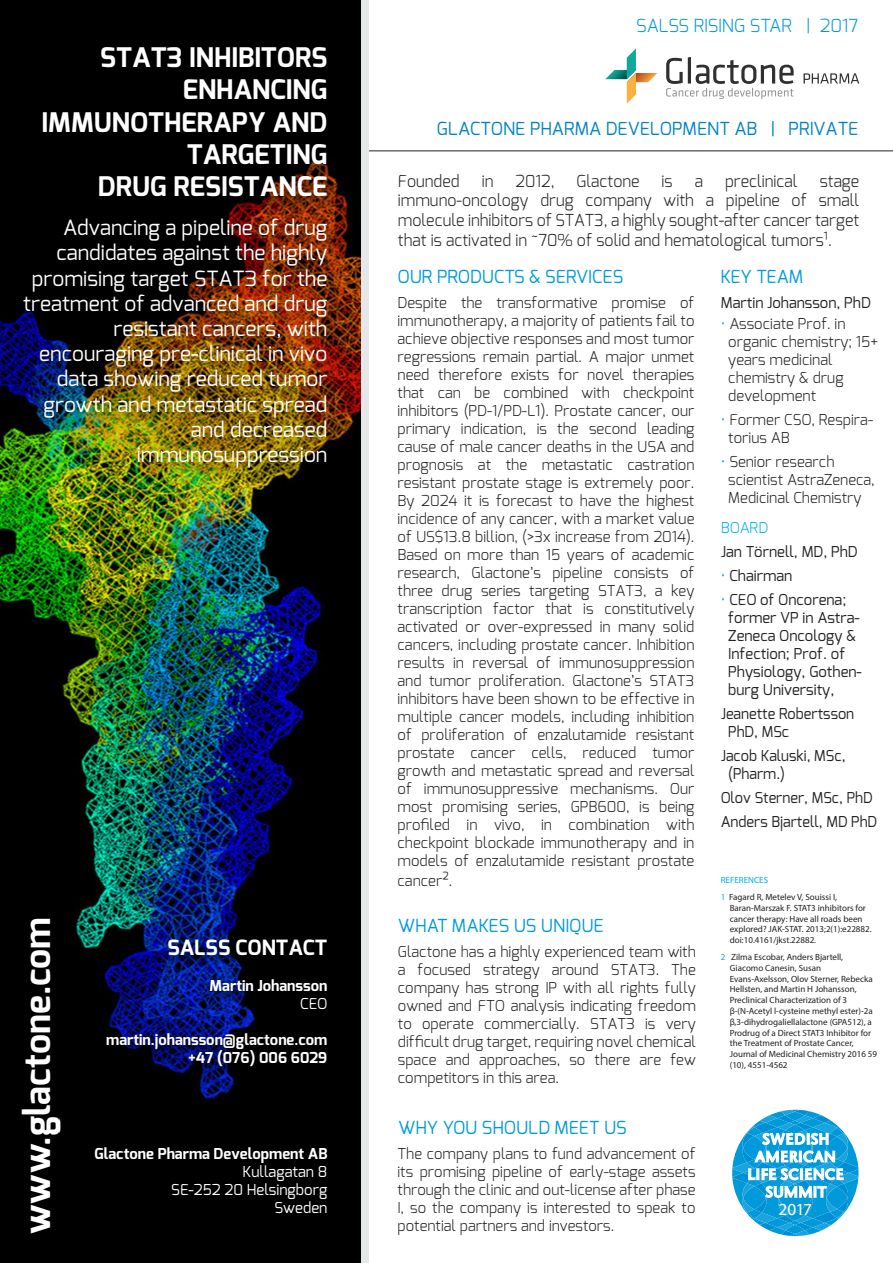
<style>
.page{position:relative;width:893px;height:1263px;background:#fff}
.page>*{position:absolute;margin:0;border:0;box-sizing:border-box;transform-origin:0 0}
.t1{font:700 36px "Exo";letter-spacing:.005em;color:#fff}
.t2{font:700 27px/32.4px "Exo";color:#fff;text-align:right}
.t3{font:21px/25.2px "Exo";color:#fff;text-align:right}
.t4{font:700 21px "Exo";color:#fff}
.t5{font:18px "Exo";color:#009adb}
.t6{font:18px "Exo";color:#0082c2}
.t7{font:300 18px "Exo";letter-spacing:-.005em;color:#009adb}
.t8{font:16.65px "Myriad Web Pro";color:#fff}
.t9{font:300 16.5px/19.8px "Exo";color:#231f20;text-align:justify}
.t10{font:300 15px/18px "Exo";color:#231f20;text-align:justify}
.t11{font:15px/18px "Exo";color:#231f20}
.t12{font:700 15px/18px "Exo";color:#fff;text-align:right}
.t13{font:15px/18px "Exo";color:#fff;text-align:right}
.t14{font:300 15px "Exo";color:#00aeef}
.t15{font:9px/10.8px "Myriad Pro";color:#231f20}
.s1{font-size:16.5px}
.s2{color:#24aae1}
.s3{font-weight:300;color:#24aae1}
.s4{color:#00aeef}
</style>
<div class="page">
<img style="left:0;top:0;width:361px;height:1263px">
<hr style="left:361px;top:151px;width:532px;height:1px;background:#231f20">
<div style="left:361px;top:0;width:8px;height:1263px;background:#e6e7e9"></div>
<svg style="left:732px;top:1110px;width:126px;height:126px"></svg>
<div style="left:11px;top:33px;width:350px;height:199px;background:#000"></div>
<div style="left:59px;top:1151px;width:289px;height:101px;background:#000"></div>
<img style="left:0;top:206px;width:360px;height:312px">
<img style="left:59px;top:928px;width:289px;height:223px">
<svg style="left:605px;top:48px;width:52px;height:56px"></svg>
<svg style="left:804px;top:73px;width:55px;height:11px"></svg>
<svg style="left:666px;top:57px;width:128px;height:42px"></svg>
<h2 class="t2" style="left:42px;top:41px;width:287px">STAT3 INHIBITORS<br>ENHANCING<br>IMMUNOTHERAPY AND<br>TARGETING<br>DRUG RESISTANCE</h2>
<p class="t3" style="left:23px;top:215px;width:306px">Advancing a pipeline of drug candidates against the highly promising target STAT3 for the treatment of advanced and drug resistant cancers, with encouraging pre-clinical in vivo data showing reduced tumor growth and metastatic spread and decreased immunosuppression</p>
<h1 class="t1" style="left:14px;top:1234px;width:319px;rotate:-90deg">www.glactone.com</h1>
<h3 class="t4" style="left:167px;top:934px;width:162px">SALSS CONTACT</h3>
<p class="t12" style="left:210px;top:977px;width:119px">Martin Johansson</p>
<p class="t13" style="left:300px;top:995px;width:29px">CEO</p>
<p class="t12" style="left:106px;top:1031px;width:223px">martin.johansson@glactone.com +47 (076) 006 6029</p>
<p class="t12" style="left:95px;top:1144px;width:234px">Glactone Pharma Development AB</p>
<p class="t13" style="left:171px;top:1162px;width:158px">Kullagatan 8<br>SE-252 20 Helsingborg<br>Sweden</p>
<p class="t7" style="left:636px;top:14px;width:223px">SALSS RISING STAR | 2017</p>
<p class="t6" style="left:437px;top:117px;width:423px">GLACTONE PHARMA DEVELOPMENT AB | PRIVATE</p>
<p class="t9" style="left:398px;top:171px;width:63px">Founded</p>
<p class="t9" style="left:482px;top:171px;width:13px">in</p>
<p class="t9" style="left:515px;top:171px;width:41px">2012,</p>
<p class="t9" style="left:576px;top:171px;width:65px">Glactone</p>
<p class="t9" style="left:662px;top:171px;width:13px">is</p>
<p class="t9" style="left:695px;top:171px;width:10px">a</p>
<p class="t9" style="left:725px;top:171px;width:74px">preclinical</p>
<p class="t9" style="left:398px;top:171px;width:463px;text-indent:422px">stage immuno-oncology drug company with a pipeline of small molecule inhibitors of STAT3, a highly sought-after cancer target that is activated in ~70% of solid and hematological tumors¹.</p>
<p class="t5" style="left:398px;top:265px;width:227px">OUR PRODUCTS &amp; SERVICES</p>
<p class="t5" style="left:720px;top:265px;width:84px">KEY TEAM</p>
<p class="t10" style="left:398px;top:293px;width:298px">Despite the transformative promise of immunotherapy, a majority of patients fail to achieve objective responses and most tumor regressions remain partial. A major unmet need therefore exists for novel therapies that can be combined with checkpoint inhibitors (PD-1/PD-L1). Prostate cancer, our primary indication, is the second leading cause of male cancer deaths in the USA and prognosis at the metastatic castration resistant prostate stage is extremely poor.<br>By 2024 it is forecast to have the highest incidence of any cancer, with a market value of US$13.8 billion, (&gt;3x increase from 2014).<br>Based on more than 15 years of academic research, Glactone’s pipeline consists of three drug series targeting STAT3, a key transcription factor that is constitutively activated or over-expressed in many solid cancers, including prostate cancer. Inhibition results in reversal of immunosuppression and tumor proliferation. Glactone’s STAT3 inhibitors have been shown to be effective in multiple cancer models, including inhibition of proliferation of enzalutamide resistant prostate cancer cells, reduced tumor growth and metastatic spread and reversal of immunosuppressive mechanisms. Our most promising series, GPB600, is being profiled in vivo, in combination with checkpoint blockade immunotherapy and in models of enzalutamide resistant prostate</p>
<p class="t10" style="left:398px;top:871px;width:56px">cancer<span class="s1">²</span>.</p>
<p class="t5" style="left:398px;top:913px;width:207px">WHAT MAKES US UNIQUE</p>
<p class="t10" style="left:398px;top:943px;width:300px">Glactone has a highly experienced team with a focused strategy around STAT3. The company has strong IP with all rights fully owned and FTO analysis indicating freedom to operate commercially. STAT3 is very difficult drug target, requiring novel chemical space and approaches, so there are few competitors in this area.</p>
<p class="t5" style="left:398px;top:1116px;width:230px">WHY YOU SHOULD MEET US</p>
<p class="t10" style="left:398px;top:1145px;width:300px">The company plans to fund advancement of its promising pipeline of early-stage assets through the clinic and out-license after phase I, so the company is interested to speak to potential partners and investors.</p>
<p class="t11" style="left:721px;top:293px;width:151px">Martin Johansson, PhD</p>
<p class="t10" style="left:728px;top:314px;width:151px;text-align:left;text-indent:-8px"><span class="s2">•</span> Associate Prof. in organic chemistry; 15+ years medicinal chemistry &amp; drug development</p>
<p class="t10" style="left:728px;top:410px;width:146px;text-indent:-8px"><span class="s2">•</span> Former CSO, Respira&shy;torius AB</p>
<p class="t10" style="left:728px;top:452px;width:148px;text-align:left;text-indent:-8px"><span class="s2">•</span> Senior research scientist AstraZeneca,<br>Medicinal Chemistry</p>
<p class="t14" style="left:721px;top:518px;width:49px">BOARD</p>
<p class="t11" style="left:721px;top:542px;width:138px">Jan Törnell, MD, PhD</p>
<p class="t11" style="left:721px;top:566px;width:73px"><span class="s3">•</span> Chairman</p>
<p class="t11" style="left:728px;top:590px;width:135px;text-indent:-8px"><span class="s3">•</span> CEO of Oncorena; former VP in Astra-<br>Zeneca Oncology &amp;<br>Infection; Prof. of<br>Physiology, Gothen&shy;burg University,</p>
<p class="t11" style="left:728px;top:704px;width:127px;text-indent:-7px">Jeanette Robertsson<br>PhD, MSc</p>
<p class="t11" style="left:728px;top:746px;width:119px;text-indent:-7px">Jacob Kaluski, MSc, (Pharm.)</p>
<p class="t11" style="left:721px;top:785px;width:158px;line-height:24px">Olov Sterner, MSc, PhD<br>Anders Bjartell, MD PhD</p>
<p class="t15" style="left:721px;top:872px;width:118px;line-height:16.8px"><span class="s4">REFERENCES<br>1</span> Fagard R, Metelev V, Souissi I,</p>
<p class="t15" style="left:730px;top:902px;width:143px">Baran-Marszak F. STAT3 inhibitors for cancer therapy: Have all roads been explored? JAK-STAT. 2013;2(1):e22882. doi:10.4161/jkst.22882.</p>
<p class="t15" style="left:730px;top:951px;width:149px;text-indent:-9px"><span class="s4">2</span> Zilma Escobar, Anders Bjartell, Giacomo Canesin, Susan Evans-Axelsson, Olov Sterner, Rebecka Hellsten, and Martin H Johansson, Preclinical Characterization of 3 β-(N-Acetyl l-cysteine methyl ester)-2a β,3-dihydrogaliellalactone (GPA512), a Prodrug of a Direct STAT3 Inhibitor for the Treatment of Prostate Cancer, Journal of Medicinal Chemistry 2016 59 (10), 4551-4562</p>
<p class="t8" style="left:779px;top:1200px;width:35px">2017</p>
</div>
